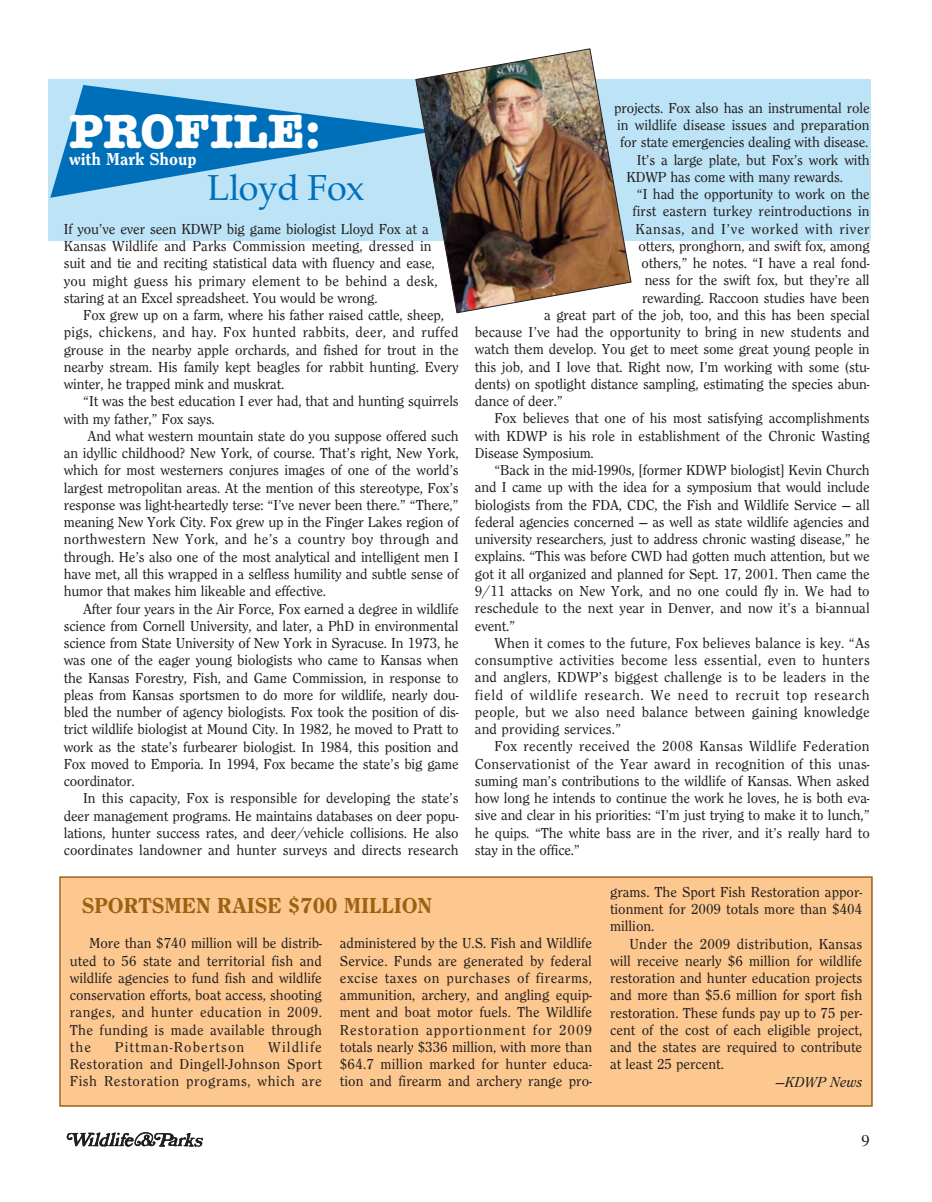
<style>
.page{position:relative;width:932px;height:1202px;background:#fff}
.page>*{position:absolute;margin:0;border:0;box-sizing:border-box;transform-origin:0 0}
.t1{font:700 49.5px "American Typewriter";color:#fff}
.t2{font:36px "Palatino";letter-spacing:-.015em;color:#006fba}
.t3{font:22.5px "Clearface Heavy DTC";color:#9c6111}
.t4{font:18px "Clearface Heavy DTC";color:#fff}
.t5{font:16.5px "Times";color:#231f20}
.t6{font:15px/17.2px "Clearface Regular DTC";letter-spacing:-.01em;color:#231f20;text-align:justify}
.t7{font:15px "Clearface Regular DTC";letter-spacing:.01em;color:#231f20}
.t8{font:15px "Clearface Regular DTC";letter-spacing:.015em;color:#231f20}
.t9{font:15px "Clearface Regular DTC";letter-spacing:.02em;color:#231f20}
.t10{font:15px "Clearface Regular DTC";letter-spacing:.045em;color:#231f20}
.t11{font:15px "Clearface Regular DTC";letter-spacing:.04em;color:#231f20}
.t12{font:15px "Clearface Regular DTC";letter-spacing:.075em;color:#231f20}
.t13{font:15px "Clearface Regular Italic DTC";color:#231f20}
</style>
<div class="page">
<div style="left:49px;top:79px;width:822px;height:161px;background:#bce3f6"></div>
<svg style="left:67px;top:1132px;width:136px;height:14px"></svg>
<svg style="left:50px;top:85px;width:365px;height:113px"></svg>
<img style="left:415px;top:48px;width:217px;height:266px">
<div style="left:61px;top:878px;width:810px;height:227px;background:#fcc88f"></div>
<div style="left:59px;top:876px;width:813px;height:230px;border:2px solid #9c6111"></div>
<h1 class="t1" style="left:69px;top:114px;width:253px">PROFILE:</h1>
<p class="t4" style="left:69px;top:152px;width:129px">with Mark Shoup</p>
<h2 class="t2" style="left:207px;top:174px;width:159px">Lloyd Fox</h2>
<p class="t6" style="left:64px;top:221px;width:375px;text-align:left">If you’ve ever seen KDWP big game biologist Lloyd Fox at a Kansas Wildlife and Parks Commission meeting, dressed in suit and tie and reciting statistical data with fluency and ease, you might guess his primary element to be behind a desk, staring at an Excel spreadsheet. You would be wrong.</p>
<p class="t6" style="left:64px;top:307px;width:396px;text-align:left;text-indent:20px">Fox grew up on a farm, where his father raised cattle, sheep, pigs, chickens, and hay. Fox hunted rabbits, deer, and ruffed grouse in the nearby apple orchards, and fished for trout in the nearby stream. His family kept beagles for rabbit hunting. Every winter, he trapped mink and muskrat.</p>
<p class="t6" style="left:64px;top:393px;width:396px;text-indent:20px">“It was the best education I ever had, that and hunting squirrels with my father,” Fox says.</p>
<p class="t6" style="left:64px;top:428px;width:396px;text-indent:24px">And what western mountain state do you suppose offered such an idyllic childhood? New York, of course. That’s right, New York, which for most westerners conjures images of one of the world’s largest metropolitan areas. At the mention of this stereotype, Fox’s response was light-heartedly terse: “I’ve never been there.” “There,” meaning New York City. Fox grew up in the Finger Lakes region of northwestern New York, and he’s a country boy through and through. He’s also one of the most analytical and intelligent men I have met, all this wrapped in a selfless humility and subtle sense of humor that makes him likeable and effective.</p>
<p class="t6" style="left:64px;top:600px;width:396px;text-indent:20px">After four years in the Air Force, Fox earned a degree in wildlife science from Cornell University, and later, a PhD in environmental science from State University of New York in Syracuse. In 1973, he was one of the eager young biologists who came to Kansas when the Kansas Forestry, Fish, and Game Commission, in response to pleas from Kansas sportsmen to do more for wildlife, nearly dou&shy;bled the number of agency biologists. Fox took the position of dis&shy;trict wildlife biologist at Mound City. In 1982, he moved to Pratt to work as the state’s furbearer biologist. In 1984, this position and Fox moved to Emporia. In 1994, Fox became the state’s big game coordinator.</p>
<p class="t6" style="left:64px;top:790px;width:396px;text-indent:20px">In this capacity, Fox is responsible for developing the state’s deer management programs. He maintains databases on deer popu&shy;lations, hunter success rates, and deer/vehicle collisions. He also coordinates landowner and hunter surveys and directs research</p>
<p class="t6" style="left:614px;top:100px;width:257px">projects. Fox also has an instrumental role</p>
<p class="t6" style="left:617px;top:117px;width:254px">in wildlife disease issues and preparation</p>
<p class="t6" style="left:620px;top:134px;width:250px">for state emergencies dealing with disease.</p>
<p class="t6" style="left:637px;top:152px;width:234px">It’s a large plate, but Fox’s work with</p>
<p class="t6" style="left:626px;top:169px;width:218px">KDWP has come with many rewards.</p>
<p class="t6" style="left:637px;top:186px;width:234px">“I had the opportunity to work on the</p>
<p class="t7" style="left:632px;top:206px;width:239px">first eastern turkey reintroductions in</p>
<p class="t11" style="left:635px;top:223px;width:236px">Kansas, and I’ve worked with river</p>
<p class="t6" style="left:638px;top:238px;width:233px">otters, pronghorn, and swift fox, among</p>
<p class="t6" style="left:641px;top:255px;width:230px">others,” he notes. “I have a real fond-</p>
<p class="t6" style="left:644px;top:272px;width:226px">ness for the swift fox, but they’re all</p>
<p class="t6" style="left:642px;top:290px;width:229px">rewarding. Raccoon studies have been</p>
<p class="t6" style="left:544px;top:307px;width:327px">a great part of the job, too, and this has been special</p>
<p class="t6" style="left:475px;top:324px;width:396px">because I’ve had the opportunity to bring in new students and</p>
<p class="t6" style="left:475px;top:341px;width:396px">watch them develop. You get to meet some great young people in</p>
<p class="t6" style="left:475px;top:359px;width:396px">this job, and I love that. Right now, I’m working with some (stu-</p>
<p class="t6" style="left:475px;top:376px;width:396px">dents) on spotlight distance sampling, estimating the species abun-</p>
<p class="t6" style="left:475px;top:393px;width:89px">dance of deer.”</p>
<p class="t6" style="left:494px;top:410px;width:377px">Fox believes that one of his most satisfying accomplishments</p>
<p class="t6" style="left:475px;top:428px;width:396px">with KDWP is his role in establishment of the Chronic Wasting</p>
<p class="t6" style="left:475px;top:445px;width:120px">Disease Symposium.</p>
<p class="t6" style="left:494px;top:462px;width:377px">“Back in the mid-1990s, [former KDWP biologist] Kevin Church</p>
<p class="t6" style="left:475px;top:479px;width:396px">and I came up with the idea for a symposium that would include</p>
<p class="t6" style="left:475px;top:497px;width:396px">biologists from the FDA, CDC, the Fish and Wildlife Service — all</p>
<p class="t6" style="left:475px;top:514px;width:396px">federal agencies concerned — as well as state wildlife agencies and</p>
<p class="t6" style="left:475px;top:531px;width:396px">university researchers, just to address chronic wasting disease,” he</p>
<p class="t6" style="left:475px;top:548px;width:396px">explains. “This was before CWD had gotten much attention, but we</p>
<p class="t6" style="left:475px;top:566px;width:396px">got it all organized and planned for Sept. 17, 2001. Then came the</p>
<p class="t6" style="left:475px;top:583px;width:396px">9/11 attacks on New York, and no one could fly in. We had to</p>
<p class="t6" style="left:475px;top:600px;width:396px">reschedule to the next year in Denver, and now it’s a bi-annual</p>
<p class="t6" style="left:475px;top:617px;width:42px">event.”</p>
<p class="t7" style="left:494px;top:637px;width:377px">When it comes to the future, Fox believes balance is key. “As</p>
<p class="t9" style="left:475px;top:654px;width:396px">consumptive activities become less essential, even to hunters</p>
<p class="t7" style="left:475px;top:671px;width:396px">and anglers, KDWP’s biggest challenge is to be leaders in the</p>
<p class="t10" style="left:475px;top:689px;width:396px">field of wildlife research. We need to recruit top research</p>
<p class="t8" style="left:475px;top:706px;width:396px">people, but we also need balance between gaining knowledge</p>
<p class="t7" style="left:475px;top:723px;width:148px">and providing services.”</p>
<p class="t8" style="left:494px;top:740px;width:377px">Fox recently received the 2008 Kansas Wildlife Federation</p>
<p class="t7" style="left:475px;top:758px;width:396px">Conservationist of the Year award in recognition of this unas-</p>
<p class="t6" style="left:475px;top:773px;width:396px">suming man’s contributions to the wildlife of Kansas. When asked</p>
<p class="t6" style="left:475px;top:790px;width:396px">how long he intends to continue the work he loves, he is both eva-</p>
<p class="t6" style="left:475px;top:807px;width:396px">sive and clear in his priorities: “I’m just trying to make it to lunch,”</p>
<p class="t6" style="left:475px;top:824px;width:396px">he quips. “The white bass are in the river, and it’s really hard to</p>
<p class="t6" style="left:475px;top:842px;width:107px">stay in the office.”</p>
<h3 class="t3" style="left:82px;top:897px;width:352px">SPORTSMEN RAISE $700 MILLION</h3>
<p class="t6" style="left:70px;top:935px;width:254px;text-indent:20px">More than $740 million will be distrib&shy;uted to 56 state and territorial fish and wildlife agencies to fund fish and wildlife conservation efforts, boat access, shooting ranges, and hunter education in 2009.<br>The funding is made available through the</p>
<p class="t6" style="left:70px;top:1039px;width:253px;text-indent:198px">Wildlife Restoration and Dingell-Johnson Sport Fish Restoration programs, which are</p>
<p class="t12" style="left:115px;top:1041px;width:131px">Pittman-Robertson</p>
<p class="t6" style="left:340px;top:935px;width:254px">administered by the U.S. Fish and Wildlife Service. Funds are generated by federal excise taxes on purchases of firearms, ammunition, archery, and angling equip&shy;ment and boat motor fuels. The Wildlife Restoration apportionment for 2009 totals nearly $336 million, with more than $64.7 million marked for hunter educa&shy;tion and firearm and archery range pro-</p>
<p class="t6" style="left:610px;top:884px;width:254px">grams. The Sport Fish Restoration appor&shy;tionment for 2009 totals more than $404 million.</p>
<p class="t6" style="left:610px;top:935px;width:254px;text-indent:20px">Under the 2009 distribution, Kansas will receive nearly $6 million for wildlife restoration and hunter education projects and more than $5.6 million for sport fish restoration. These funds pay up to 75 per&shy;cent of the cost of each eligible project, and the states are required to contribute at least 25 percent.</p>
<p class="t13" style="left:775px;top:1075px;width:88px">—KDWP News</p>
<p class="t5" style="left:861px;top:1134px;width:10px">9</p>
</div>
